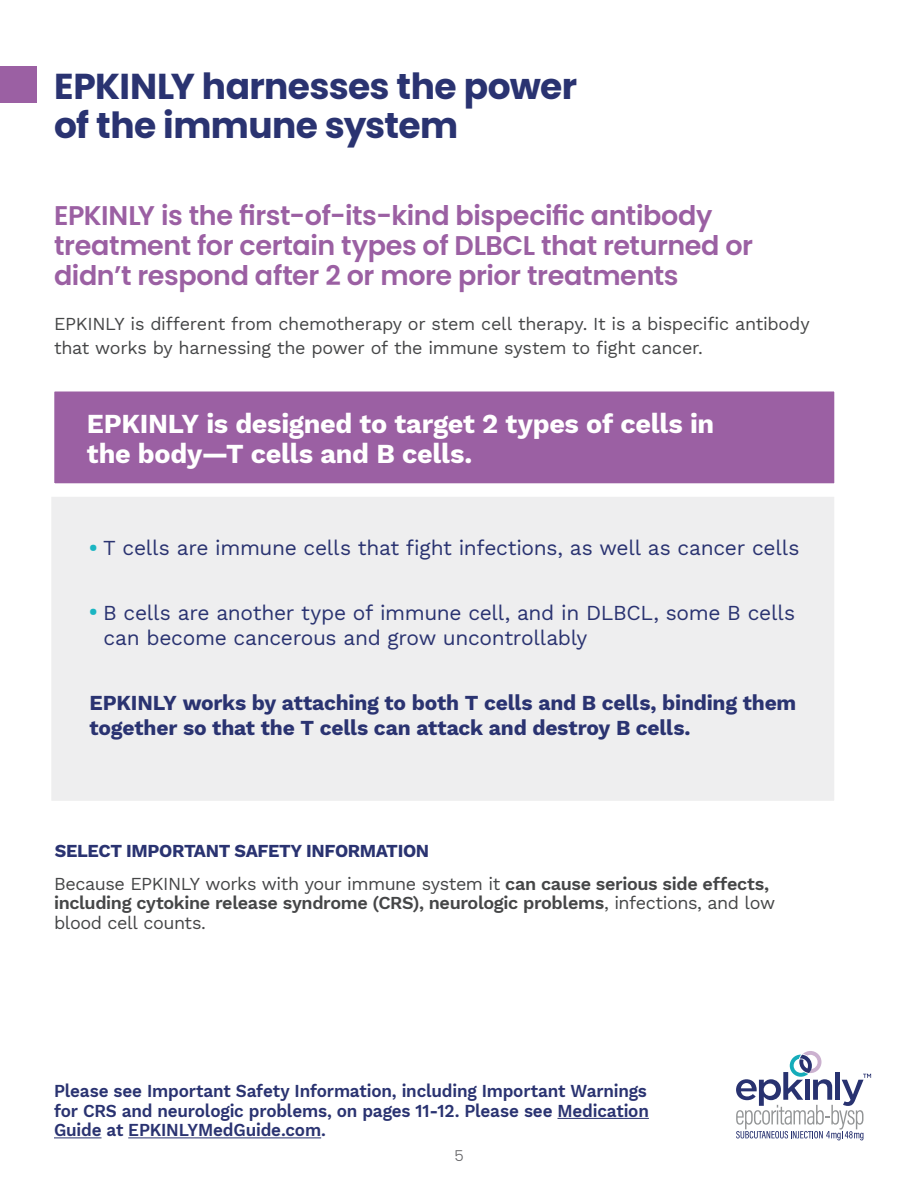
<style>
.page{position:relative;width:918px;height:1188px;background:#fff}
.page>*{position:absolute;margin:0;border:0;box-sizing:border-box;transform-origin:0 0}
.t1{font:700 36px/39px "Poppins";letter-spacing:-.015em;color:#2a3371}
.body_text{font:600 27px/30px "Poppins";letter-spacing:-.015em;color:#9b60a3}
.t2{font:700 27px/30px "Work Sans";letter-spacing:-.01em;color:#fff}
.t3{font:21px/25.5px "Work Sans";letter-spacing:-.015em;color:#2a3371}
.t4{font:700 21px/25.5px "Work Sans";letter-spacing:-.01em;color:#2a3371}
.ISI_Copy{font:600 18px/19.5px "Work Sans";letter-spacing:-.02em;color:#454647}
.t5{font:600 18px/19.5px "Work Sans";letter-spacing:-.01em;color:#2a3371;text-align:justify;scale:.95 1}
.t6{font:18px/24px "Work Sans";letter-spacing:-.015em;color:#454647}
.t7{font:700 18px "Work Sans";letter-spacing:-.02em;color:#2a3371}
.please_see_line{font:300 15px "Poppins";color:#636366}
.s1{font-weight:900;font-size:18px;color:#1ab5c2}
.s2{font-weight:400}
</style>
<div class="page">
<hr style="left:557px;top:1118px;width:92px;height:1px;background:#2a3371">
<hr style="left:54px;top:1137px;width:48px;height:1px;background:#2a3371">
<hr style="left:128px;top:1137px;width:193px;height:1px;background:#2a3371">
<svg style="left:736px;top:1051px;width:135px;height:89px"></svg>
<div style="left:0;top:66px;width:37px;height:36px;background:#9b60a3"></div>
<div style="left:38px;top:378px;width:810px;height:436px;background:#eeeeef;border:14px solid #fff"></div>
<div style="left:41px;top:378px;width:807px;height:119px;background:#9b60a3;border:14px solid #fff"></div>
<p class="t1" style="left:54px;top:67px;width:525px">EPKINLY harnesses the power of the immune system</p>
<p class="body_text" style="left:54px;top:200px;width:701px">EPKINLY is the first-of-its-kind bispecific antibody treatment for certain types of DLBCL that returned or didn’t respond after 2 or more prior treatments</p>
<p class="t6" style="left:54px;top:311px;width:757px">EPKINLY is different from chemotherapy or stem cell therapy. It is a bispecific antibody that works by harnessing the power of the immune system to fight cancer.</p>
<p class="t2" style="left:87px;top:408px;width:629px">EPKINLY is designed to target 2 types of cells in the body—T cells and B cells.</p>
<p class="t3" style="left:90px;top:534px;width:711px"><span class="s1">•</span> T cells are immune cells that fight infections, as well as cancer cells</p>
<p class="t3" style="left:104px;top:599px;width:693px;text-indent:-14px"><span class="s1">•</span> B cells are another type of immune cell, and in DLBCL, some B cells can become cancerous and grow uncontrollably</p>
<p class="t4" style="left:90px;top:689px;width:708px">EPKINLY works by attaching to both T cells and B cells, binding them together so that the T cells can attack and destroy B cells.</p>
<p class="t7" style="left:55px;top:837px;width:376px">SELECT IMPORTANT SAFETY INFORMATION</p>
<p class="ISI_Copy" style="left:54px;top:873px;width:723px"><span class="s2">Because EPKINLY works with your immune system it</span> can cause serious side effects, including cytokine release syndrome (CRS), neurologic problems<span class="s2">, infections, and low blood cell counts.</span></p>
<p class="t5" style="left:54px;top:1080px;width:628px">Please see Important Safety Information, including Important Warnings for CRS and neurologic problems, on pages 11-12. Please see Medication Guide at EPKINLYMedGuide.com.</p>
<p class="please_see_line" style="left:454px;top:1147px;width:11px">5</p>
</div>
